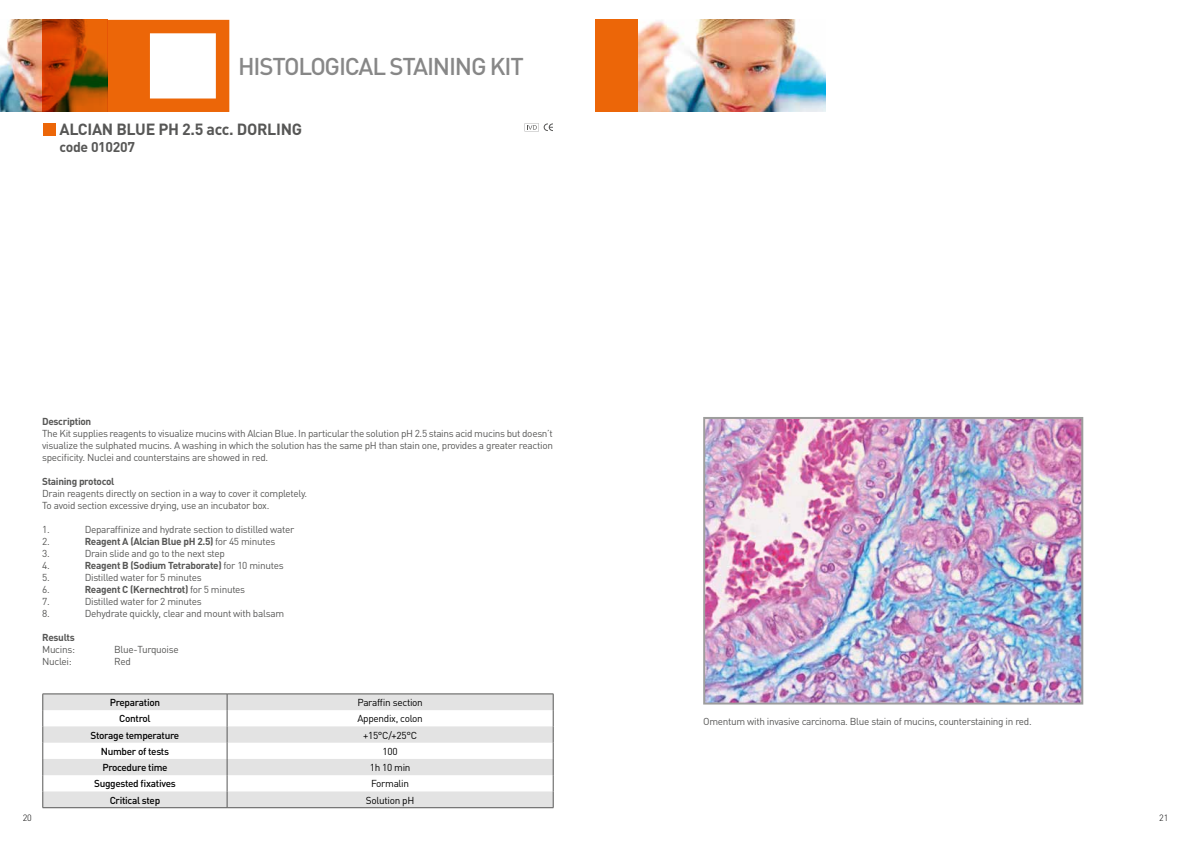
<style>
.page{position:relative;width:1191px;height:842px;background:#fff}
.page>*{position:absolute;margin:0;border:0;box-sizing:border-box;transform-origin:0 0}
.t1{font:500 24px "DIN";letter-spacing:-.05em;color:#878787}
.t2{font:700 16px "DIN";letter-spacing:-.02em;color:#575756}
.t3{font:700 14px "DIN";letter-spacing:-.02em;color:#575756}
.t4{font:10px/12px "DIN";letter-spacing:-.03em;color:#575756;text-align:justify}
.t5{font:700 10px "DIN";letter-spacing:-.03em;color:#575756}
.t6{font:500 10px "DIN";letter-spacing:-.03em;color:#000}
.t7{font:10px "DIN";letter-spacing:-.03em;color:#000}
.t8{font:300 9px "DIN";color:#000}
.s1{font-weight:400}
</style>
<div class="page">
<img style="left:0;top:20px;width:43px;height:92px">
<div style="left:595px;top:20px;width:43px;height:92px;background:#ec6608"></div>
<svg style="left:43px;top:20px;width:65px;height:92px;background:#b54804"></svg>
<img style="left:638px;top:20px;width:187px;height:92px">
<svg style="left:108px;top:20px;width:121px;height:92px"></svg>
<div style="left:43px;top:123px;width:13px;height:13px;background:#ec6608"></div>
<svg style="left:525px;top:123px;width:28px;height:8px"></svg>
<svg style="left:43px;top:694px;width:511px;height:113px"></svg>
<hr style="left:43px;top:807px;width:184px;height:1px;background:#575756">
<hr style="left:227px;top:807px;width:326px;height:1px;background:#575756">
<img style="left:706px;top:420px;width:374px;height:281px">
<div style="left:703px;top:417px;width:380px;height:287px;border:2px solid #9d9d9c"></div>
<h1 class="t1" style="left:238px;top:51px;width:287px">Histological stain in g Kit</h1>
<h2 class="t2" style="left:60px;top:119px;width:20px">Alcian</h2>
<h2 class="t2" style="left:116px;top:119px;width:21px">Blue</h2>
<h2 class="t2" style="left:158px;top:119px;width:109px">pH 2.5 acc. Dorling</h2>
<h3 class="t3" style="left:60px;top:138px;width:77px">code 010207</h3>
<p class="t5" style="left:42px;top:415px;width:51px">Description</p>
<p class="t4" style="left:42px;top:427px;width:512px">The Kit supplies reagents to visualize mucins with Alcian Blue. In particular the solution pH 2.5 stains acid mucins but doesn’t visualize the sulphated mucins. A washing in which the solution has the same pH than stain one, provides a greater reaction specificity. Nuclei and counterstains are showed in red.</p>
<p class="t5" style="left:42px;top:475px;width:74px">Staining protocol</p>
<p class="t4" style="left:42px;top:487px;width:266px">Drain reagents directly on section in a way to cover it completely.<br>To avoid section excessive drying, use an incubator box.</p>
<p class="t4" style="left:42px;top:523px;width:9px">1.</p>
<p class="t4" style="left:85px;top:523px;width:211px">Deparaffinize and hydrate section to distilled water</p>
<p class="t4" style="left:42px;top:535px;width:9px">2.</p>
<p class="t5" style="left:85px;top:535px;width:192px">Reagent A (Alcian Blue pH 2.5) <span class="s1">for 45 minutes</span></p>
<p class="t4" style="left:42px;top:547px;width:9px">3.</p>
<p class="t4" style="left:85px;top:547px;width:142px">Drain slide and go to the next step</p>
<p class="t4" style="left:42px;top:559px;width:9px">4.</p>
<p class="t5" style="left:85px;top:559px;width:200px">Reagent B (Sodium Tetraborate) <span class="s1">for 10 minutes</span></p>
<p class="t4" style="left:42px;top:571px;width:9px">5.</p>
<p class="t4" style="left:85px;top:571px;width:118px">Distilled water for 5 minutes</p>
<p class="t4" style="left:42px;top:583px;width:9px">6.</p>
<p class="t5" style="left:85px;top:583px;width:162px">Reagent C (Kernechtrot) <span class="s1">for 5 minutes</span></p>
<p class="t4" style="left:42px;top:595px;width:9px">7.</p>
<p class="t4" style="left:85px;top:595px;width:118px">Distilled water for 2 minutes</p>
<p class="t4" style="left:42px;top:607px;width:9px">8.</p>
<p class="t4" style="left:85px;top:607px;width:201px">Dehydrate quickly, clear and mount with balsam</p>
<p class="t5" style="left:42px;top:631px;width:34px">Results</p>
<p class="t4" style="left:42px;top:643px;width:34px">Mucins:</p>
<p class="t4" style="left:114px;top:643px;width:66px">Blue-Turquoise</p>
<p class="t4" style="left:42px;top:655px;width:31px">Nuclei:</p>
<p class="t4" style="left:114px;top:655px;width:18px">Red</p>
<p class="t6" style="left:110px;top:696px;width:52px">Preparation</p>
<p class="t7" style="left:357px;top:696px;width:67px">Paraffin section</p>
<p class="t6" style="left:119px;top:712px;width:33px">Control</p>
<p class="t7" style="left:357px;top:712px;width:67px">Appendix, colon</p>
<p class="t6" style="left:91px;top:729px;width:90px">Storage temperature</p>
<p class="t7" style="left:363px;top:729px;width:55px">+15°C/+25°C</p>
<p class="t6" style="left:101px;top:745px;width:70px">Number of tests</p>
<p class="t7" style="left:382px;top:745px;width:17px">100</p>
<p class="t6" style="left:102px;top:761px;width:67px">Procedure time</p>
<p class="t7" style="left:370px;top:761px;width:42px">1h 10 min</p>
<p class="t6" style="left:94px;top:777px;width:83px">Suggested fixatives</p>
<p class="t7" style="left:371px;top:777px;width:39px">Formalin</p>
<p class="t6" style="left:110px;top:794px;width:52px">Critical step</p>
<p class="t7" style="left:366px;top:794px;width:50px">Solution pH</p>
<p class="t4" style="left:703px;top:715px;width:330px">Omentum with invasive carcinoma. Blue stain of mucins, counterstaining in red.</p>
<p class="t8" style="left:23px;top:812px;width:11px">20</p>
<p class="t8" style="left:1159px;top:812px;width:11px">21</p>
</div>
